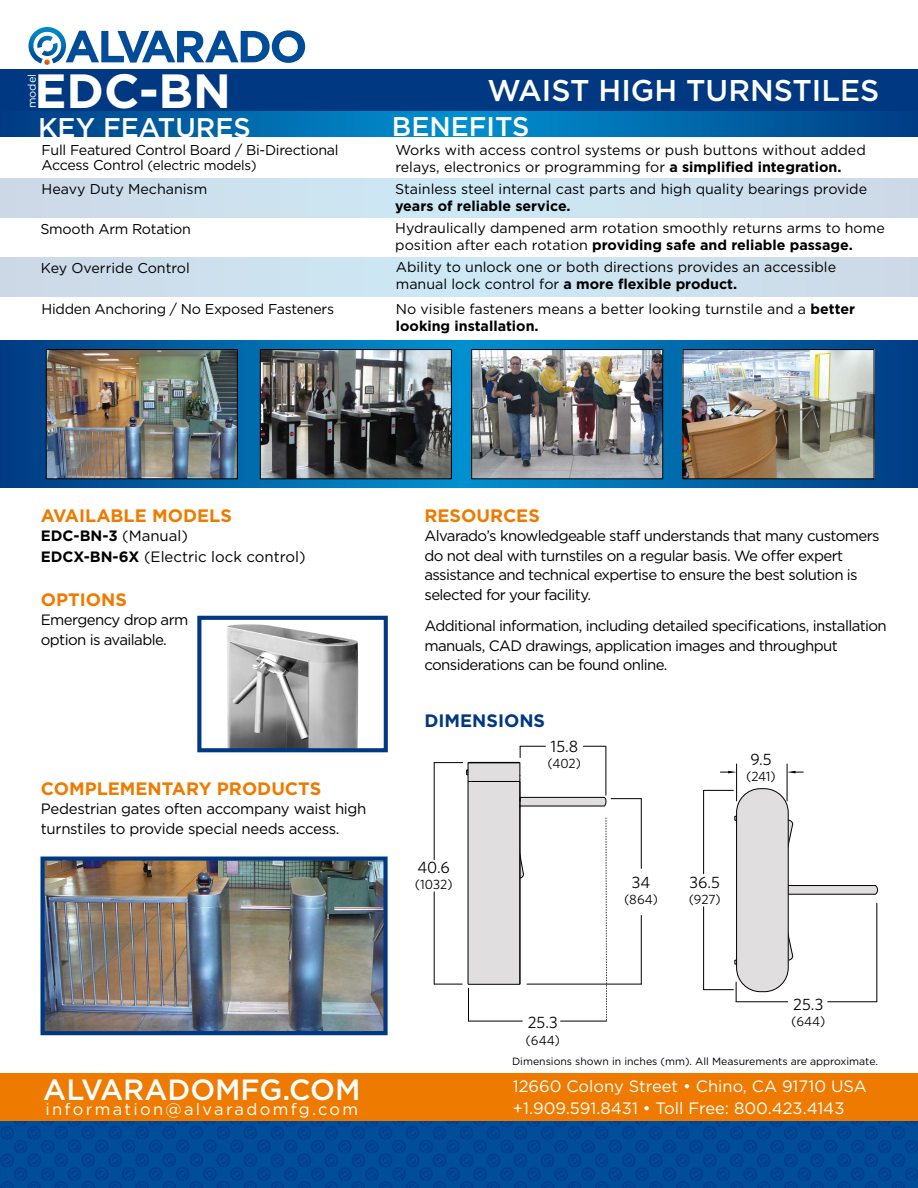
<style>
.page{position:relative;width:918px;height:1188px;background:#fff}
.page>*{position:absolute;margin:0;border:0;box-sizing:border-box;transform-origin:0 0}
.t1{font:700 48px "Gotham";color:#fff}
.t2{font:500 30px "Gotham";color:#fff}
.t3{font:500 29.25px "Gotham";color:#fff}
.t4{font:500 27px "Gotham";color:#fff}
.t5{font:700 18px "Gotham";color:#ee7b00}
.t6{font:700 18px "Gotham";color:#003882}
.t7{font:16.5px/22.5px "Gotham";color:#fff}
.t8{font:16.5px "Gotham";letter-spacing:.14em;color:#fff}
.t9{font:16.5px "Whitney";color:#000}
.t10{font:15px/19.5px "Gotham";letter-spacing:-.04em;color:#000}
.t11{font:15px/19.5px "Gotham";letter-spacing:-.02em;color:#000}
.t12{font:15px/21px "Gotham";color:#000}
.t13{font:14.25px/17.1px "Gotham";color:#000}
.t14{font:14.25px "Gotham";letter-spacing:-.02em;color:#000}
.t15{font:700 14.25px "Gotham";color:#000}
.t16{font:13.5px "Whitney";color:#000}
.t17{font:13.5px "Gotham";letter-spacing:-.02em;color:#000}
.t18{font:11.1px "Gotham";color:#fff}
.t19{font:10.5px "Gotham";color:#000}
.s1{font-size:14.25px}
.s2{font-weight:700}
</style>
<div class="page">
<svg style="left:0;top:340px;width:918px;height:148px;background:#005c9f"></svg>
<img style="left:0;top:1121px;width:918px;height:67px">
<img style="left:48px;top:351px;width:188px;height:126px">
<div style="left:46px;top:349px;width:192px;height:130px;border:1px solid #000"></div>
<img style="left:262px;top:351px;width:188px;height:126px">
<div style="left:260px;top:349px;width:192px;height:130px;border:1px solid #000"></div>
<img style="left:473px;top:351px;width:188px;height:126px">
<div style="left:471px;top:349px;width:192px;height:130px;border:1px solid #000"></div>
<img style="left:685px;top:351px;width:187px;height:126px">
<div style="left:683px;top:349px;width:191px;height:130px;border:1px solid #000"></div>
<div style="left:0;top:1073px;width:918px;height:48px;background:#ee7b00"></div>
<svg style="left:28px;top:27px;width:277px;height:38px"></svg>
<img style="left:45px;top:862px;width:338px;height:168px">
<div style="left:40px;top:857px;width:348px;height:178px;border:4px solid #003882"></div>
<div style="left:0;top:258px;width:918px;height:39px;background:#cde1ee"></div>
<div style="left:0;top:178px;width:918px;height:39px;background:#cde1ee"></div>
<svg style="left:0;top:110px;width:918px;height:26px;background:#0065a8"></svg>
<div style="left:0;top:69px;width:918px;height:41px;background:#003882"></div>
<img style="left:227px;top:624px;width:132px;height:123px">
<div style="left:197px;top:616px;width:191px;height:136px;border:4px solid #003882"></div>
<hr style="left:527px;top:984px;width:114px;height:1px;background:#000">
<hr style="left:611px;top:798px;width:30px;height:1px;background:#000">
<hr style="left:641px;top:915px;width:1px;height:69px;background:#000">
<hr style="left:468px;top:1021px;width:54px;height:1px;background:#000">
<hr style="left:561px;top:1021px;width:46px;height:1px;background:#000">
<svg style="left:434px;top:746px;width:173px;height:275px"></svg>
<hr style="left:641px;top:799px;width:1px;height:69px;background:#000">
<svg style="left:704px;top:790px;width:29px;height:1px"></svg>
<hr style="left:703px;top:790px;width:1px;height:84px;background:#000">
<hr style="left:703px;top:907px;width:1px;height:83px;background:#000">
<hr style="left:787px;top:764px;width:1px;height:37px;background:#000">
<hr style="left:736px;top:764px;width:1px;height:37px;background:#000">
<svg style="left:787px;top:771px;width:16px;height:2px"></svg>
<svg style="left:720px;top:771px;width:17px;height:2px"></svg>
<svg style="left:704px;top:982px;width:33px;height:20px"></svg>
<hr style="left:876px;top:903px;width:1px;height:99px;background:#000">
<hr style="left:736px;top:1001px;width:52px;height:1px;background:#000">
<hr style="left:828px;top:1001px;width:49px;height:1px;background:#000">
<svg style="left:789px;top:936px;width:4px;height:25px"></svg>
<svg style="left:789px;top:819px;width:4px;height:25px"></svg>
<svg style="left:789px;top:885px;width:89px;height:10px"></svg>
<div style="left:737px;top:789px;width:51px;height:203px;background:#e0dede;border-radius:24px"></div>
<div style="left:736px;top:788px;width:53px;height:204px;border:1px solid #000;border-radius:24px"></div>
<h1 class="t1" style="left:34px;top:59px;width:198px">EDC-BN</h1>
<p class="t18" style="left:25px;top:108px;width:36px;rotate:-90deg">model</p>
<h2 class="t2" style="left:487px;top:71px;width:393px">WAIST HIGH TURNSTILES</h2>
<h3 class="t4" style="left:38px;top:110px;width:214px">KEY FEATURES</h3>
<h3 class="t4" style="left:392px;top:109px;width:139px">BENEFITS</h3>
<p class="t14" style="left:42px;top:141px;width:299px">Full Featured Control Board / Bi-Directional</p>
<p class="t17" style="left:42px;top:156px;width:217px"><span class="s1">Access Control</span> (electric models)</p>
<p class="t13" style="left:395px;top:141px;width:472px">Works with access control systems or push buttons without added relays, electronics or programming for <span class="s2">a simplified integration.</span></p>
<p class="t13" style="left:42px;top:180px;width:167px">Heavy Duty Mechanism</p>
<p class="t13" style="left:395px;top:180px;width:474px">Stainless steel internal cast parts and high quality bearings provide</p>
<p class="t15" style="left:395px;top:197px;width:177px">years of reliable service.</p>
<p class="t14" style="left:40px;top:220px;width:152px">Smooth Arm Rotation</p>
<p class="t13" style="left:395px;top:219px;width:491px">Hydraulically dampened arm rotation smoothly returns arms to home position after each rotation <span class="s2">providing safe and reliable passage.</span></p>
<p class="t13" style="left:41px;top:259px;width:151px">Key Override Control</p>
<p class="t13" style="left:396px;top:258px;width:442px">Ability to unlock one or both directions provides an accessible manual lock control for <span class="s2">a more flexible product.</span></p>
<p class="t14" style="left:42px;top:300px;width:294px">Hidden Anchoring / No Exposed Fasteners</p>
<p class="t13" style="left:396px;top:300px;width:461px">No visible fasteners means a better looking turnstile and a <span class="s2">better looking installation.</span></p>
<p class="t5" style="left:41px;top:504px;width:193px">AVAILABLE MODELS</p>
<p class="t12" style="left:41px;top:525px;width:266px"><span class="s2">EDC-BN-3</span> (Manual)<br><span class="s2">EDCX-BN-6X</span> (Electric lock control)</p>
<p class="t5" style="left:41px;top:588px;width:88px">OPTIONS</p>
<p class="t10" style="left:41px;top:610px;width:149px">Emergency drop arm option is available.</p>
<p class="t5" style="left:41px;top:777px;width:282px">COMPLEMENTARY PRODUCTS</p>
<p class="t11" style="left:41px;top:799px;width:327px">Pedestrian gates often accompany waist high turnstiles to provide special needs access.</p>
<h3 class="t3" style="left:43px;top:1071px;width:319px">ALVARADOMFG.COM</h3>
<p class="t8" style="left:45px;top:1099px;width:314px">information@alvaradomfg.com</p>
<p class="t5" style="left:424px;top:504px;width:117px">RESOURCES</p>
<p class="t10" style="left:424px;top:526px;width:457px">Alvarado’s knowledgeable staff understands that many customers do not deal with turnstiles on a regular basis. We offer expert assistance and technical expertise to ensure the best solution is selected for your facility.</p>
<p class="t10" style="left:424px;top:616px;width:464px">Additional information, including detailed specifications, installation manuals, CAD drawings, application images and throughput considerations can be found online.</p>
<p class="t6" style="left:424px;top:709px;width:122px">DIMENSIONS</p>
<p class="t9" style="left:550px;top:735px;width:29px">15.8</p>
<p class="t16" style="left:548px;top:755px;width:35px">(402)</p>
<p class="t9" style="left:417px;top:856px;width:34px">40.6</p>
<p class="t16" style="left:415px;top:875px;width:39px">(1032)</p>
<p class="t9" style="left:632px;top:871px;width:20px">34</p>
<p class="t16" style="left:624px;top:890px;width:36px">(864)</p>
<p class="t9" style="left:750px;top:748px;width:23px">9.5</p>
<p class="t16" style="left:746px;top:768px;width:31px">(241)</p>
<p class="t9" style="left:690px;top:871px;width:32px">36.5</p>
<p class="t16" style="left:689px;top:891px;width:34px">(927)</p>
<p class="t9" style="left:528px;top:1012px;width:32px">25.3</p>
<p class="t16" style="left:526px;top:1031px;width:36px">(644)</p>
<p class="t9" style="left:793px;top:994px;width:32px">25.3</p>
<p class="t16" style="left:791px;top:1013px;width:36px">(644)</p>
<p class="t19" style="left:512px;top:1054px;width:367px">Dimensions shown in inches (mm). All Measurements are approximate.</p>
<p class="t7" style="left:513px;top:1074px;width:356px">12660 Colony Street • Chino, CA 91710 USA +1.909.591.8431 • Toll Free: 800.423.4143</p>
</div>
